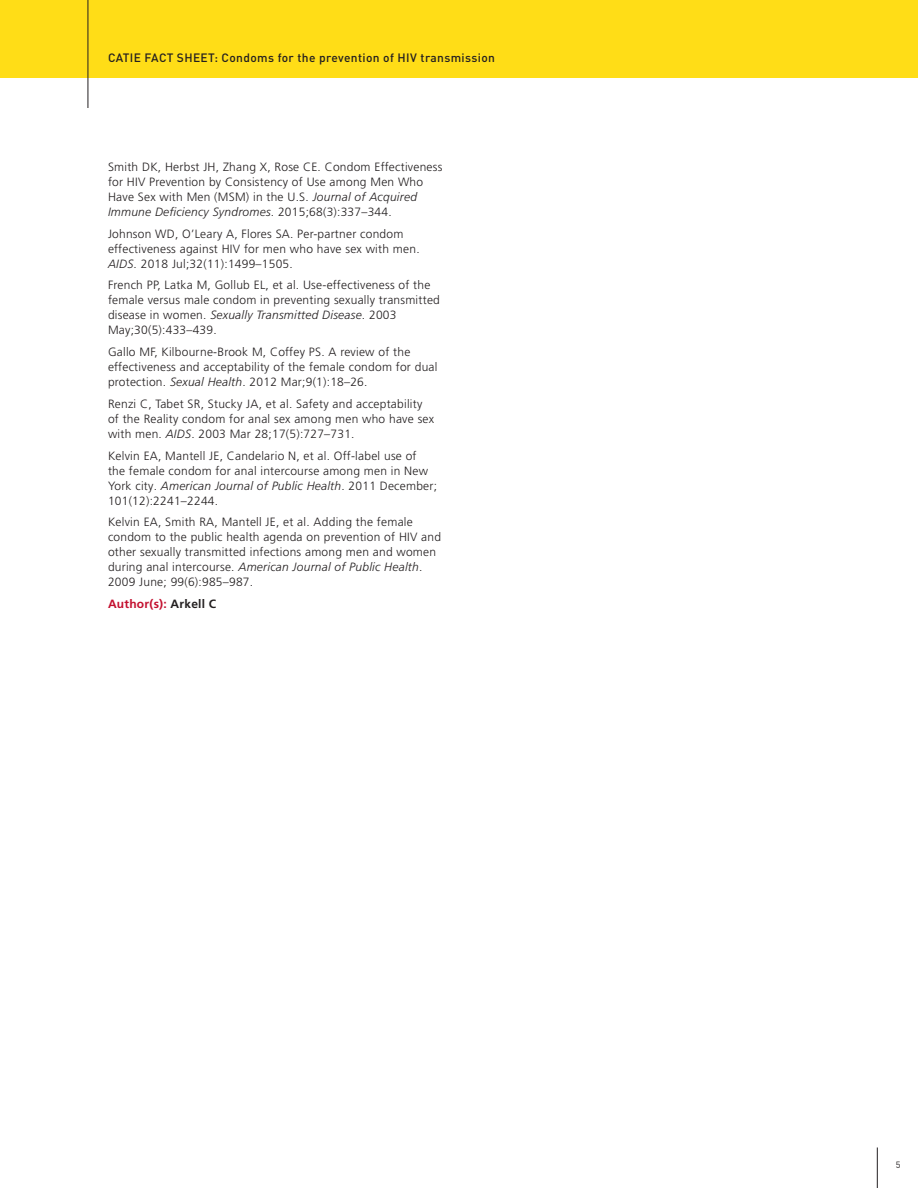
<style>
.page{position:relative;width:918px;height:1188px;background:#fff}
.page>*{position:absolute;margin:0;border:0;box-sizing:border-box;transform-origin:0 0}
.t1{font:300 12px/15px "Frutiger LT Pro";letter-spacing:.02em;color:#231f20}
.t2{font:500 12px "DINOT";letter-spacing:.03em;color:#231f20}
.t3{font:700 12px "Frutiger LT Pro";letter-spacing:.02em;color:#c3102f}
.t4{font:9px "DINOT";color:#231f20}
.s1{font-style:italic}
.s2{color:#231f20}
</style>
<div class="page">
<hr style="left:877px;top:1148px;width:1px;height:40px;background:#231f20">
<div style="left:0;top:0;width:918px;height:78px;background:#ffdd17"></div>
<hr style="left:88px;top:0;width:1px;height:108px;background:#231f20">
<p class="t2" style="left:108px;top:48px;width:389px">CATIE FACT SHEET: Condoms for the prevention of HIV transmission</p>
<p class="t1" style="left:108px;top:159px;width:336px">Smith DK, Herbst JH, Zhang X, Rose CE. Condom Effectiveness for HIV Prevention by Consistency of Use among Men Who Have Sex with Men (MSM) in the U.S. <span class="s1">Journal of Acquired Immune Deficiency Syndromes</span>. 2015;68(3):337–344.</p>
<p class="t1" style="left:108px;top:226px;width:313px">Johnson WD, O’Leary A, Flores SA. Per-partner condom effectiveness against HIV for men who have sex with men.<br><span class="s1">AIDS</span>. 2018 Jul;32(11):1499–1505.</p>
<p class="t1" style="left:108px;top:278px;width:333px">French PP, Latka M, Gollub EL, et al. Use-effectiveness of the female versus male condom in preventing sexually transmitted disease in women. <span class="s1">Sexually Transmitted Disease</span>. 2003<br>May;30(5):433–439.</p>
<p class="t1" style="left:108px;top:345px;width:331px">Gallo MF, Kilbourne-Brook M, Coffey PS. A review of the effectiveness and acceptability of the female condom for dual protection. <span class="s1">Sexual Health</span>. 2012 Mar;9(1):18–26.</p>
<p class="t1" style="left:108px;top:396px;width:328px">Renzi C, Tabet SR, Stucky JA, et al. Safety and acceptability of the Reality condom for anal sex among men who have sex with men. <span class="s1">AIDS</span>. 2003 Mar 28;17(5):727–731.</p>
<p class="t1" style="left:108px;top:448px;width:331px">Kelvin EA, Mantell JE, Candelario N, et al. Off-label use of<br>the female condom for anal intercourse among men in New York city. <span class="s1">American Journal of Public Health</span>. 2011 December; 101(12):2241–2244.</p>
<p class="t1" style="left:108px;top:515px;width:335px">Kelvin EA, Smith RA, Mantell JE, et al. Adding the female condom to the public health agenda on prevention of HIV and other sexually transmitted infections among men and women during anal intercourse. <span class="s1">American Journal of Public Health</span>.<br>2009 June; 99(6):985–987.</p>
<p class="t3" style="left:108px;top:597px;width:110px">Author(s): <span class="s2">Arkell C</span></p>
<p class="t4" style="left:896px;top:1158px;width:6px">5</p>
</div>
